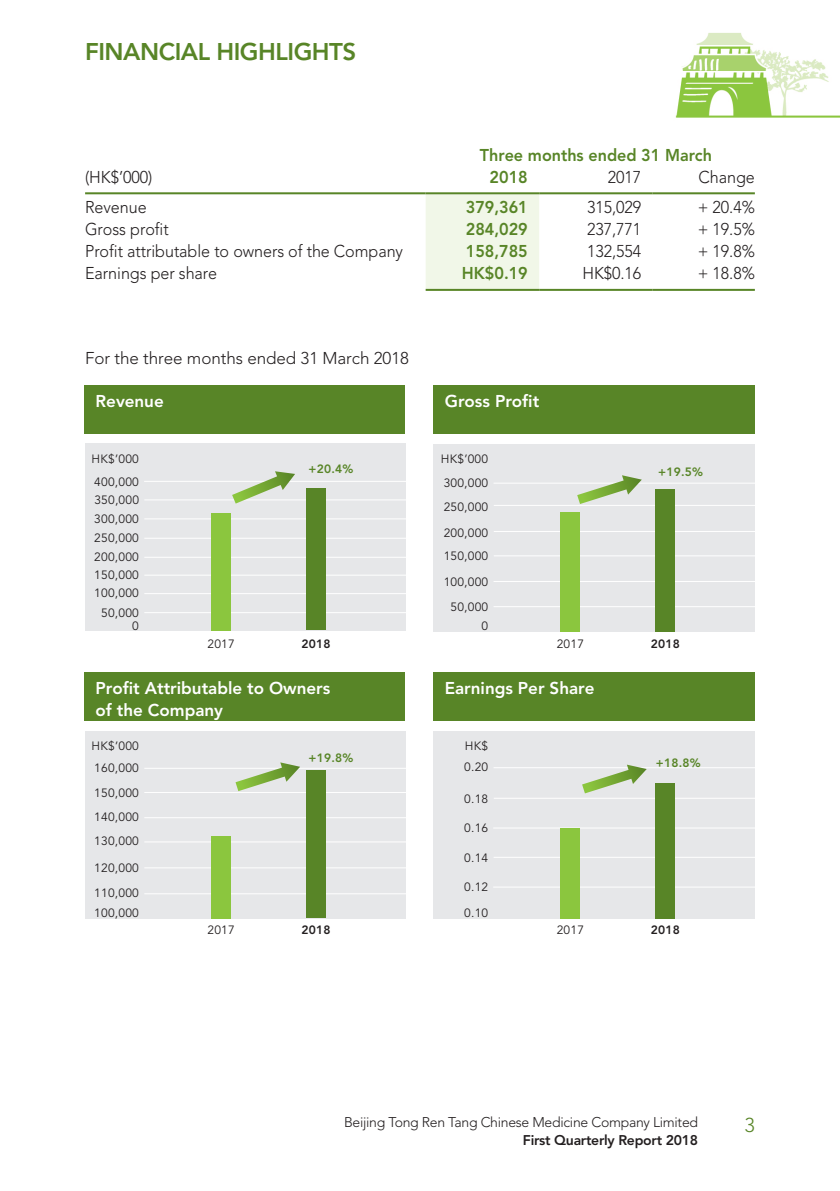
<style>
.page{position:relative;width:840px;height:1191px;background:#fff}
.page>*{position:absolute;margin:0;border:0;box-sizing:border-box;transform-origin:0 0}
.t1{font:800 24px "Avenir LT Std";letter-spacing:-.02em;color:#588527}
.t2{font:300 20px "Avenir LT Std";color:#588527}
._50_Table_txt{font:300 17px "Avenir LT Std";letter-spacing:-.005em;color:#231f20;scale:.95 1}
.t3{font:800 17px "Avenir LT Std";color:#fff}
._50_Table_txt-2{font:800 17px "Avenir LT Std";color:#588527;scale:.95 1}
._00_txt{font:300 17px "Avenir LT Std";letter-spacing:-.005em;color:#231f20}
.t4{font:300 14px "Avenir LT Std";letter-spacing:-.02em;color:#231f20}
.t5{font:800 14px "Avenir LT Std";letter-spacing:-.02em;color:#231f20}
.t6{font:12px "Avenir LT Std";letter-spacing:.015em;color:#231f20}
.t7{font:800 12px "Avenir LT Std";letter-spacing:.02em;color:#588527}
.t8{font:800 12px "Avenir LT Std";letter-spacing:.02em;color:#231f20}
</style>
<div class="page">
<img style="left:84px;top:33px;width:755px;height:886px">
<div style="left:425px;top:194px;width:114px;height:95px;background:#f1f7e8"></div>
<hr style="left:85px;top:192px;width:340px;height:2px;background:#588527">
<hr style="left:425px;top:192px;width:114px;height:2px;background:#588527">
<hr style="left:539px;top:192px;width:113px;height:2px;background:#588527">
<hr style="left:652px;top:192px;width:102px;height:2px;background:#588527">
<hr style="left:425px;top:289px;width:114px;height:2px;background:#588527">
<hr style="left:539px;top:289px;width:113px;height:2px;background:#588527">
<hr style="left:652px;top:289px;width:102px;height:2px;background:#588527">
<div style="left:84px;top:385px;width:320px;height:49px;background:#588527"></div>
<div style="left:84px;top:672px;width:320px;height:48px;background:#588527"></div>
<div style="left:433px;top:385px;width:321px;height:49px;background:#588527"></div>
<div style="left:433px;top:672px;width:321px;height:48px;background:#588527"></div>
<div style="left:85px;top:443px;width:320px;height:187px;background:#e6e7e9"></div>
<div style="left:85px;top:731px;width:320px;height:187px;background:#e6e7e9"></div>
<div style="left:433px;top:444px;width:321px;height:187px;background:#e6e7e9"></div>
<div style="left:433px;top:731px;width:321px;height:187px;background:#e6e7e9"></div>
<hr style="left:493px;top:886px;width:266px;height:1px;background:#fff">
<hr style="left:144px;top:893px;width:267px;height:1px;background:#fff">
<hr style="left:493px;top:606px;width:267px;height:1px;background:#fff">
<hr style="left:144px;top:574px;width:267px;height:1px;background:#fff">
<hr style="left:144px;top:612px;width:267px;height:1px;background:#fff">
<hr style="left:144px;top:792px;width:267px;height:1px;background:#fff">
<hr style="left:144px;top:817px;width:267px;height:1px;background:#fff">
<hr style="left:493px;top:555px;width:267px;height:1px;background:#fff">
<hr style="left:493px;top:531px;width:267px;height:1px;background:#fff">
<hr style="left:493px;top:856px;width:267px;height:1px;background:#fff">
<hr style="left:493px;top:827px;width:266px;height:1px;background:#fff">
<hr style="left:144px;top:841px;width:267px;height:1px;background:#fff">
<hr style="left:144px;top:867px;width:267px;height:1px;background:#fff">
<hr style="left:493px;top:581px;width:267px;height:1px;background:#fff">
<hr style="left:144px;top:538px;width:267px;height:1px;background:#fff">
<hr style="left:144px;top:557px;width:267px;height:1px;background:#fff">
<hr style="left:144px;top:593px;width:267px;height:1px;background:#fff">
<hr style="left:144px;top:499px;width:267px;height:1px;background:#fff">
<hr style="left:493px;top:767px;width:267px;height:1px;background:#fff">
<hr style="left:144px;top:767px;width:267px;height:1px;background:#fff">
<hr style="left:493px;top:482px;width:267px;height:1px;background:#fff">
<hr style="left:144px;top:518px;width:267px;height:1px;background:#fff">
<div style="left:211px;top:513px;width:20px;height:117px;background:#8bc63e"></div>
<div style="left:211px;top:835px;width:20px;height:83px;background:#8bc63e"></div>
<div style="left:560px;top:512px;width:20px;height:119px;background:#8bc63e"></div>
<div style="left:560px;top:827px;width:20px;height:91px;background:#8bc63e"></div>
<div style="left:306px;top:488px;width:20px;height:142px;background:#588527"></div>
<div style="left:306px;top:770px;width:20px;height:148px;background:#588527"></div>
<svg style="left:235px;top:762px;width:65px;height:29px"></svg>
<svg style="left:582px;top:764px;width:64px;height:29px"></svg>
<svg style="left:577px;top:475px;width:64px;height:29px"></svg>
<hr style="left:144px;top:481px;width:267px;height:1px;background:#fff">
<svg style="left:232px;top:471px;width:63px;height:32px"></svg>
<hr style="left:493px;top:505px;width:267px;height:1px;background:#fff">
<div style="left:654px;top:489px;width:20px;height:142px;background:#588527"></div>
<hr style="left:493px;top:797px;width:267px;height:1px;background:#fff">
<div style="left:655px;top:782px;width:20px;height:136px;background:#588527"></div>
<p class="t1" style="left:85px;top:37px;width:272px">FINANCIAL HIGHLIGHTS</p>
<p class="_50_Table_txt-2" style="left:479px;top:145px;width:245px">Three months ended 31 March</p>
<p class="_50_Table_txt" style="left:85px;top:167px;width:72px">(HK$’000)</p>
<p class="_50_Table_txt-2" style="left:489px;top:167px;width:42px">2018</p>
<p class="_50_Table_txt" style="left:607px;top:167px;width:37px">2017</p>
<p class="_50_Table_txt" style="left:698px;top:167px;width:61px">Change</p>
<p class="_50_Table_txt" style="left:85px;top:198px;width:66px">Revenue</p>
<p class="_50_Table_txt-2" style="left:465px;top:197px;width:67px">379,361</p>
<p class="_50_Table_txt" style="left:586px;top:198px;width:59px">315,029</p>
<p class="_50_Table_txt" style="left:697px;top:198px;width:62px">+ 20.4%</p>
<p class="_50_Table_txt" style="left:85px;top:220px;width:90px">Gross profit</p>
<p class="_50_Table_txt-2" style="left:465px;top:219px;width:67px">284,029</p>
<p class="_50_Table_txt" style="left:586px;top:220px;width:59px">237,771</p>
<p class="_50_Table_txt" style="left:697px;top:220px;width:62px">+ 19.5%</p>
<p class="_50_Table_txt" style="left:85px;top:242px;width:336px">Profit attributable to owners of the Company</p>
<p class="_50_Table_txt-2" style="left:465px;top:241px;width:67px">158,785</p>
<p class="_50_Table_txt" style="left:586px;top:242px;width:59px">132,554</p>
<p class="_50_Table_txt" style="left:697px;top:242px;width:62px">+ 19.8%</p>
<p class="_50_Table_txt" style="left:85px;top:264px;width:140px">Earnings per share</p>
<p class="_50_Table_txt-2" style="left:461px;top:263px;width:71px">HK$0.19</p>
<p class="_50_Table_txt" style="left:582px;top:264px;width:64px">HK$0.16</p>
<p class="_50_Table_txt" style="left:697px;top:264px;width:62px">+ 18.8%</p>
<p class="_00_txt" style="left:85px;top:348px;width:325px">For the three months ended 31 March 2018</p>
<p class="t3" style="left:96px;top:391px;width:70px">Revenue</p>
<p class="t3" style="left:444px;top:391px;width:96px">Gross Profit</p>
<p class="t6" style="left:92px;top:452px;width:49px">HK$’000</p>
<p class="t6" style="left:94px;top:475px;width:46px">400,000</p>
<p class="t6" style="left:94px;top:511px;width:46px">300,000</p>
<p class="t6" style="left:94px;top:531px;width:46px">250,000</p>
<p class="t6" style="left:94px;top:550px;width:46px">200,000</p>
<p class="t6" style="left:94px;top:568px;width:46px">150,000</p>
<p class="t6" style="left:94px;top:586px;width:46px">100,000</p>
<p class="t6" style="left:101px;top:605px;width:39px">50,000</p>
<p class="t6" style="left:132px;top:619px;width:8px">0</p>
<p class="t6" style="left:94px;top:493px;width:46px">350,000</p>
<p class="t7" style="left:308px;top:462px;width:46px">+20.4%</p>
<p class="t6" style="left:440px;top:452px;width:49px">HK$’000</p>
<p class="t6" style="left:443px;top:476px;width:46px">300,000</p>
<p class="t6" style="left:443px;top:500px;width:46px">250,000</p>
<p class="t6" style="left:443px;top:525px;width:46px">200,000</p>
<p class="t6" style="left:443px;top:549px;width:46px">150,000</p>
<p class="t6" style="left:443px;top:575px;width:46px">100,000</p>
<p class="t6" style="left:450px;top:599px;width:39px">50,000</p>
<p class="t6" style="left:481px;top:619px;width:8px">0</p>
<p class="t7" style="left:657px;top:465px;width:46px">+19.5%</p>
<p class="t6" style="left:207px;top:636px;width:29px">2017</p>
<p class="t8" style="left:301px;top:636px;width:31px">2018</p>
<p class="t6" style="left:556px;top:636px;width:29px">2017</p>
<p class="t8" style="left:650px;top:636px;width:31px">2018</p>
<p class="t3" style="left:96px;top:677px;width:236px">Profit Attributable to Owners</p>
<p class="t3" style="left:96px;top:699px;width:129px">of the Company</p>
<p class="t3" style="left:444px;top:677px;width:151px">Earnings Per Share</p>
<p class="t6" style="left:92px;top:739px;width:49px">HK$’000</p>
<p class="t6" style="left:94px;top:761px;width:46px">160,000</p>
<p class="t6" style="left:94px;top:786px;width:46px">150,000</p>
<p class="t6" style="left:94px;top:810px;width:46px">140,000</p>
<p class="t6" style="left:94px;top:834px;width:46px">130,000</p>
<p class="t6" style="left:94px;top:860px;width:46px">120,000</p>
<p class="t7" style="left:308px;top:750px;width:46px">+19.8%</p>
<p class="t6" style="left:464px;top:739px;width:25px">HK$</p>
<p class="t6" style="left:464px;top:760px;width:25px">0.20</p>
<p class="t6" style="left:464px;top:791px;width:25px">0.18</p>
<p class="t6" style="left:464px;top:821px;width:25px">0.16</p>
<p class="t6" style="left:464px;top:850px;width:25px">0.14</p>
<p class="t7" style="left:655px;top:755px;width:46px">+18.8%</p>
<p class="t6" style="left:94px;top:886px;width:46px">110,000</p>
<p class="t6" style="left:464px;top:880px;width:25px">0.12</p>
<p class="t6" style="left:94px;top:906px;width:46px">100,000</p>
<p class="t6" style="left:464px;top:906px;width:25px">0.10</p>
<p class="t6" style="left:207px;top:923px;width:29px">2017</p>
<p class="t8" style="left:301px;top:923px;width:31px">2018</p>
<p class="t6" style="left:556px;top:923px;width:29px">2017</p>
<p class="t8" style="left:650px;top:923px;width:31px">2018</p>
<p class="t4" style="left:344px;top:1114px;width:355px">Beijing Tong Ren Tang Chinese Medicine Company Limited</p>
<p class="t5" style="left:522px;top:1132px;width:176px">First Quarterly Report 2018</p>
<p class="t2" style="left:744px;top:1113px;width:12px">3</p>
</div>
